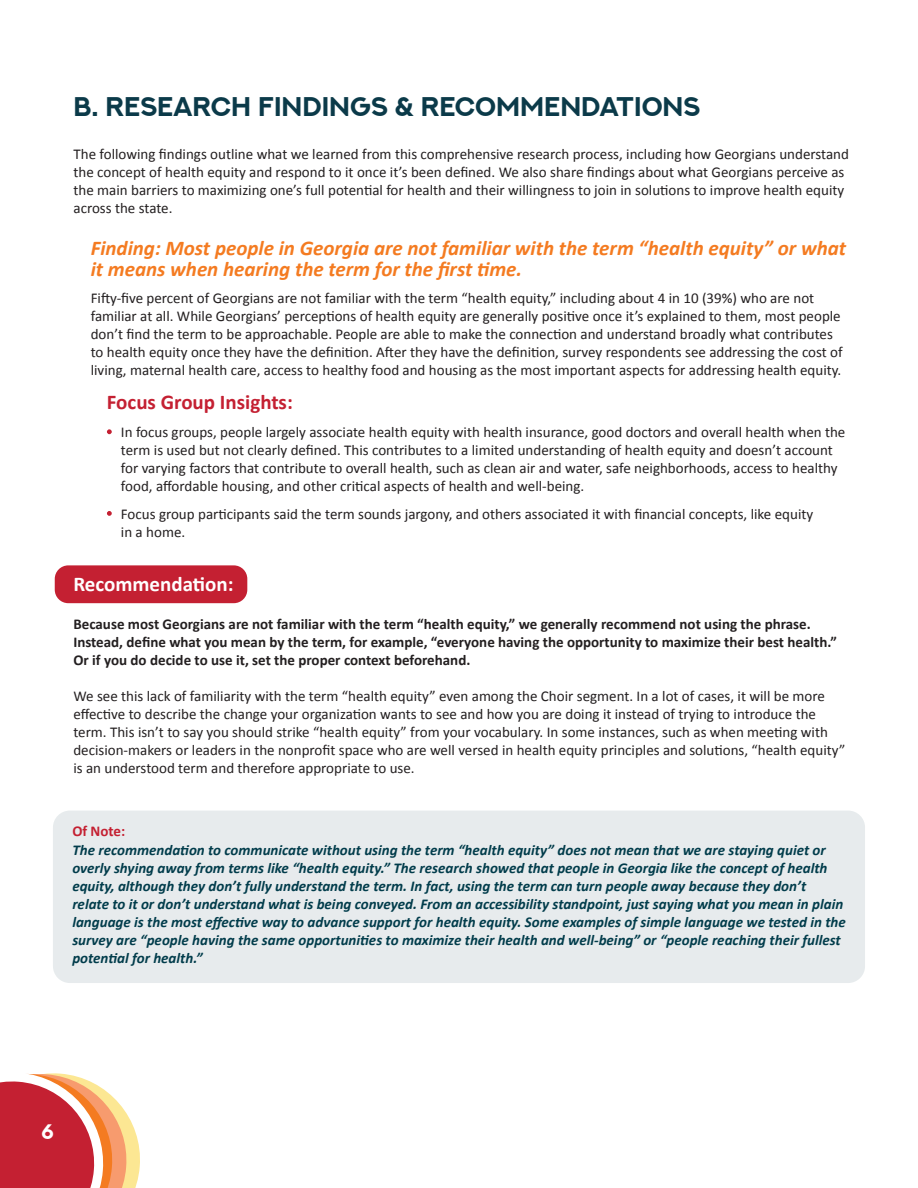
<style>
.page{position:relative;width:918px;height:1188px;background:#fff}
.page>*{position:absolute;margin:0;border:0;box-sizing:border-box;transform-origin:0 0}
.t1{font:700 27px "NEXTART";color:#0b3a49}
.t2{font:italic 700 21px/21px "Calibri";color:#f47b21}
.t3{font:700 21px "Calibri";color:#c42032}
.t4{font:700 21px "Calibri";color:#fff}
.t5{font:700 21px "NEXTART";color:#fff}
.t6{font:15px/18px "Calibri";color:#231f20}
.t7{font:italic 700 15px/18px "Calibri";color:#013c4b}
.t8{font:700 15px/18px "Calibri";color:#231f20}
.t9{font:700 15px "Calibri";color:#c42032}
</style>
<div class="page">
<svg style="left:0;top:1073px;width:140px;height:115px"></svg>
<div style="left:53px;top:811px;width:812px;height:172px;background:#e7ebed;border-radius:17px"></div>
<svg style="left:107px;top:429px;width:5px;height:5px"></svg>
<svg style="left:107px;top:511px;width:5px;height:5px"></svg>
<div style="left:55px;top:565px;width:192px;height:38px;background:#c42032;border-radius:14px"></div>
<p class="t1" style="left:73px;top:91px;width:628px">B. RESEARCH FINDINGS &amp; RECOMMENDATIONS</p>
<p class="t6" style="left:74px;top:144px;width:777px">The following findings outline what we learned from this comprehensive research process, including how Georgians understand the concept of health equity and respond to it once it’s been defined. We also share findings about what Georgians perceive as the main barriers to maximizing one’s full potential for health and their willingness to join in solutions to improve health equity across the state.</p>
<p class="t2" style="left:91px;top:237px;width:757px">Finding: Most people in Georgia are not familiar with the term “health equity” or what it means when hearing the term for the first time.</p>
<p class="t6" style="left:91px;top:289px;width:754px">Fifty-five percent of Georgians are not familiar with the term “health equity,” including about 4 in 10 (39%) who are not familiar at all. While Georgians’ perceptions of health equity are generally positive once it’s explained to them, most people don’t find the term to be approachable. People are able to make the connection and understand broadly what contributes to health equity once they have the definition. After they have the definition, survey respondents see addressing the cost of living, maternal health care, access to healthy food and housing as the most important aspects for addressing health equity.</p>
<p class="t3" style="left:107px;top:387px;width:187px">Focus Group Insights:</p>
<p class="t6" style="left:121px;top:423px;width:726px">In focus groups, people largely associate health equity with health insurance, good doctors and overall health when the term is used but not clearly defined. This contributes to a limited understanding of health equity and doesn’t account for varying factors that contribute to overall health, such as clean air and water, safe neighborhoods, access to healthy food, affordable housing, and other critical aspects of health and well-being.</p>
<p class="t6" style="left:121px;top:504px;width:694px">Focus group participants said the term sounds jargony, and others associated it with financial concepts, like equity in a home.</p>
<p class="t4" style="left:73px;top:569px;width:162px">Recommendation:</p>
<p class="t8" style="left:73px;top:614px;width:765px">Because most Georgians are not familiar with the term “health equity,” we generally recommend not using the phrase.<br>Instead, define what you mean by the term, for example, “everyone having the opportunity to maximize their best health.”<br>Or if you do decide to use it, set the proper context beforehand.</p>
<p class="t6" style="left:73px;top:686px;width:774px">We see this lack of familiarity with the term “health equity” even among the Choir segment. In a lot of cases, it will be more effective to describe the change your organization wants to see and how you are doing it instead of trying to introduce the term. This isn’t to say you should strike “health equity” from your vocabulary. In some instances, such as when meeting with decision-makers or leaders in the nonprofit space who are well versed in health equity principles and solutions, “health equity” is an understood term and therefore appropriate to use.</p>
<p class="t9" style="left:72px;top:820px;width:54px">Of Note:</p>
<p class="t7" style="left:72px;top:840px;width:775px">The recommendation to communicate without using the term “health equity” does not mean that we are staying quiet or overly shying away from terms like “health equity.” The research showed that people in Georgia like the concept of health equity, although they don’t fully understand the term. In fact, using the term can turn people away because they don’t relate to it or don’t understand what is being conveyed. From an accessibility standpoint, just saying what you mean in plain language is the most effective way to advance support for health equity. Some examples of simple language we tested in the survey are “people having the same opportunities to maximize their health and well-being” or “people reaching their fullest potential for health.”</p>
<h2 class="t5" style="left:42px;top:1120px;width:14px">6</h2>
</div>
